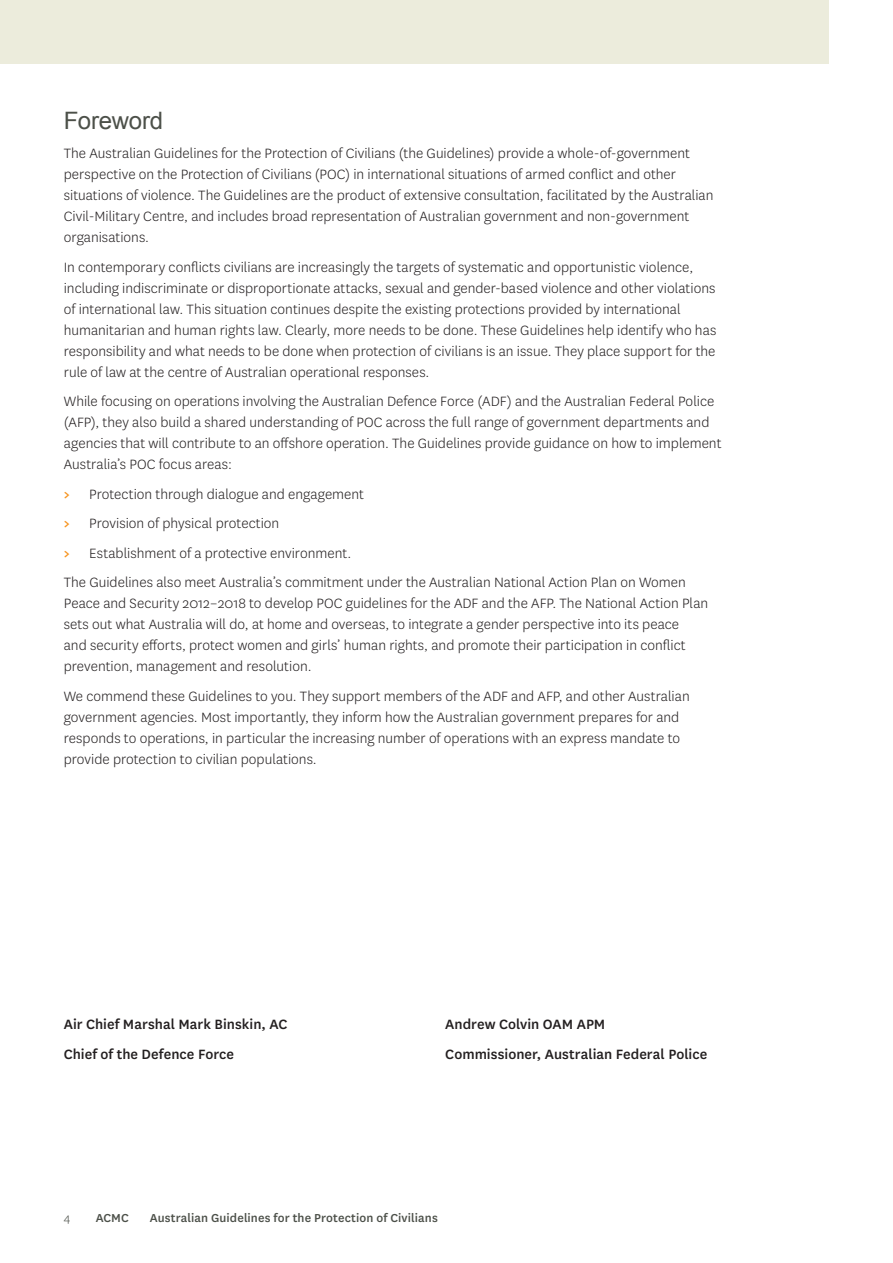
<style>
.page{position:relative;width:893px;height:1263px;background:#fff}
.page>*{position:absolute;margin:0;border:0;box-sizing:border-box;transform-origin:0 0}
.t1{font:24px "Arial";letter-spacing:-.01em;color:#4c5049}
.t2{font:300 15.75px/21px "National";color:#231f20}
.t3{font:500 15.75px "National";color:#231f20}
.t4{font:500 13.5px "National";letter-spacing:.005em;color:#4c5049}
.t5{font:300 13.5px "National";color:#4c5049}
.s1{font-weight:700;color:#f7931d}
</style>
<div class="page">
<div style="left:0;top:0;width:828px;height:64px;background:#ececdc"></div>
<h1 class="t1" style="left:64px;top:104px;width:101px">Foreword</h1>
<p class="t2" style="left:64px;top:142px;width:651px">The Australian Guidelines for the Protection of Civilians (the Guidelines) provide a whole-of-government perspective on the Protection of Civilians (POC) in international situations of armed conflict and other situations of violence. The Guidelines are the product of extensive consultation, facilitated by the Australian Civil-Military Centre, and includes broad representation of Australian government and non-government organisations.</p>
<p class="t2" style="left:64px;top:256px;width:654px">In contemporary conflicts civilians are increasingly the targets of systematic and opportunistic violence, including indiscriminate or disproportionate attacks, sexual and gender-based violence and other violations of international law. This situation continues despite the existing protections provided by international humanitarian and human rights law. Clearly, more needs to be done. These Guidelines help identify who has responsibility and what needs to be done when protection of civilians is an issue. They place support for the rule of law at the centre of Australian operational responses.</p>
<p class="t2" style="left:64px;top:390px;width:659px">While focusing on operations involving the Australian Defence Force (ADF) and the Australian Federal Police (AFP), they also build a shared understanding of POC across the full range of government departments and agencies that will contribute to an offshore operation. The Guidelines provide guidance on how to implement Australia’s POC focus areas:</p>
<p class="t2" style="left:64px;top:478px;width:624px;line-height:29.5px"><span class="s1">&gt;</span> Protection through dialogue and engagement<br><span class="s1">&gt;</span> Provision of physical protection<br><span class="s1">&gt;</span> Establishment of a protective environment.<br>The Guidelines also meet Australia’s commitment under the Australian National Action Plan on Women</p>
<p class="t2" style="left:64px;top:592px;width:646px">Peace and Security 2012–2018 to develop POC guidelines for the ADF and the AFP. The National Action Plan sets out what Australia will do, at home and overseas, to integrate a gender perspective into its peace<br>and security efforts, protect women and girls’ human rights, and promote their participation in conflict prevention, management and resolution.</p>
<p class="t2" style="left:64px;top:685px;width:627px">We commend these Guidelines to you. They support members of the ADF and AFP, and other Australian government agencies. Most importantly, they inform how the Australian government prepares for and responds to operations, in particular the increasing number of operations with an express mandate to provide protection to civilian populations.</p>
<p class="t3" style="left:64px;top:1013px;width:225px">Air Chief Marshal Mark Binskin, AC</p>
<p class="t3" style="left:445px;top:1013px;width:162px">Andrew Colvin OAM APM</p>
<p class="t3" style="left:64px;top:1043px;width:172px">Chief of the Defence Force</p>
<p class="t3" style="left:445px;top:1043px;width:264px">Commissioner, Australian Federal Police</p>
<p class="t5" style="left:64px;top:1209px;width:8px">4</p>
<p class="t4" style="left:96px;top:1209px;width:35px">ACMC</p>
<p class="t4" style="left:150px;top:1209px;width:290px">Australian Guidelines for the Protection of Civilians</p>
</div>
